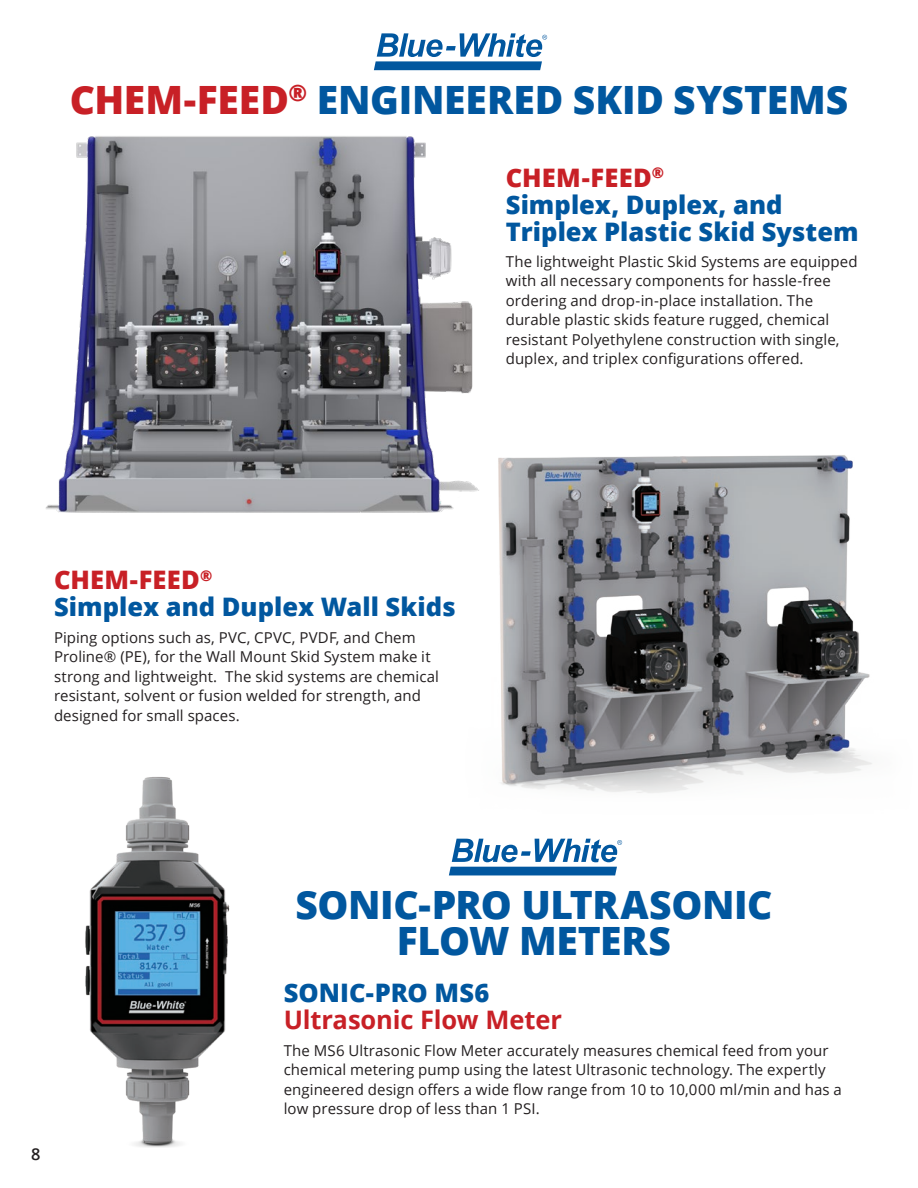
<style>
.page{position:relative;width:918px;height:1188px;background:#fff}
.page>*{position:absolute;margin:0;border:0;box-sizing:border-box;transform-origin:0 0}
.t1{font:800 39px/36px "Open Sans";letter-spacing:-.01em;color:#01579f;text-align:center}
.t2{font:800 25.5px/27px "Open Sans";color:#01579f}
.t3{font:700 25.5px "Open Sans";letter-spacing:-.005em;color:#c82026}
.t4{font:600 16.35px "Open Sans";color:#231f20}
.t5{font:15px/19.5px "Open Sans";letter-spacing:.005em;color:#231f20}
.s1{color:#c82026}
</style>
<div class="page">
<img style="left:45px;top:70px;width:465px;height:443px">
<svg style="left:374px;top:33px;width:173px;height:37px"></svg>
<svg style="left:449px;top:839px;width:173px;height:36px"></svg>
<img style="left:459px;top:347px;width:413px;height:446px">
<img style="left:85px;top:777px;width:145px;height:370px">
<h1 class="t1" style="left:70px;top:79px;width:780px"><span class="s1">CHEM-FEED</span><sup>®</sup> ENGINEERED SKID SYSTEMS</h1>
<h2 class="t2" style="left:506px;top:163px;width:354px"><span class="s1">CHEM-FEED</span><sup>®<br></sup>Simplex, Duplex, and<br>Triplex Plastic Skid System</h2>
<p class="t5" style="left:506px;top:251px;width:353px">The lightweight Plastic Skid Systems are equipped with all necessary components for hassle-free ordering and drop-in-place installation. The durable plastic skids feature rugged, chemical resistant Polyethylene construction with single, duplex, and triplex configurations offered.</p>
<h2 class="t2" style="left:54px;top:565px;width:403px"><span class="s1">CHEM-FEED</span><sup>®<br></sup>Simplex and Duplex Wall Skids</h2>
<p class="t5" style="left:54px;top:627px;width:387px">Piping options such as, PVC, CPVC, PVDF, and Chem Proline® (PE), for the Wall Mount Skid System make it strong and lightweight. The skid systems are chemical resistant, solvent or fusion welded for strength, and designed for small spaces.</p>
<p class="t4" style="left:31px;top:1143px;width:11px">8</p>
<h1 class="t1" style="left:295px;top:885px;width:479px">SONIC-PRO ULTRASONIC<br>FLOW METERS</h1>
<h2 class="t2" style="left:284px;top:978px;width:207px">SONIC-PRO MS6</h2>
<h2 class="t3" style="left:284px;top:1002px;width:280px">Ultrasonic Flow Meter</h2>
<p class="t5" style="left:284px;top:1040px;width:560px">The MS6 Ultrasonic Flow Meter accurately measures chemical feed from your chemical metering pump using the latest Ultrasonic technology. The expertly engineered design offers a wide flow range from 10 to 10,000 ml/min and has a low pressure drop of less than 1 PSI.</p>
</div>
